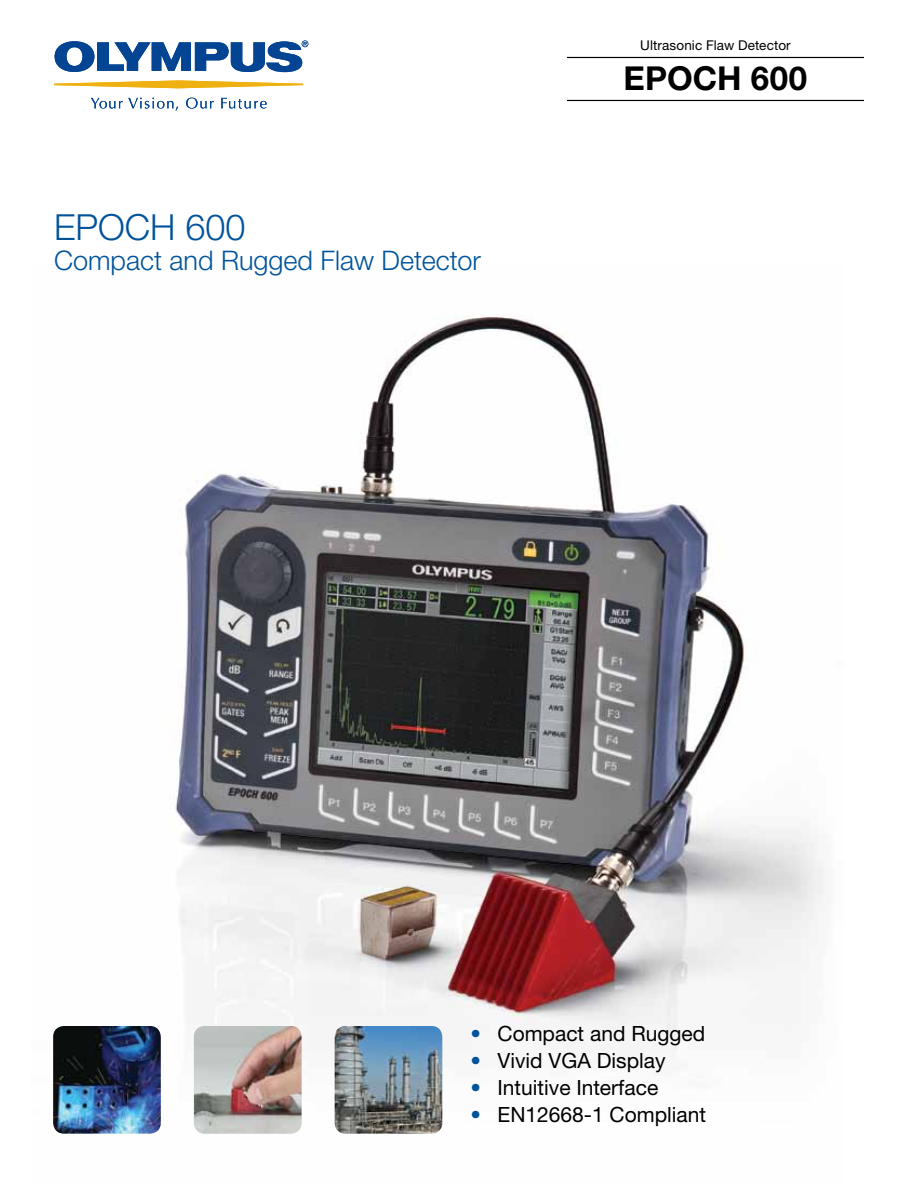
<style>
.page{position:relative;width:918px;height:1188px;background:#fff}
.page>*{position:absolute;margin:0;border:0;box-sizing:border-box;transform-origin:0 0}
.t1{font:300 36px "Helvetica Neue LTW1 G";color:#00539b}
.t2{font:700 33px "Helvetica Neue LTW1 G";color:#000}
.t3{font:300 27px "Helvetica Neue LTW1 G";color:#00539b}
.t4{font:21px "Helvetica Neue LTW1 G";color:#000}
.t5{font:13.5px "Helvetica Neue LTW1 G";letter-spacing:.01em;color:#000}
.s1{color:#00539b}
</style>
<div class="page">
<img style="left:175px;top:315px;width:650px;height:810px">
<hr style="left:567px;top:57px;width:297px;height:1px;background:#000">
<hr style="left:567px;top:100px;width:297px;height:1px;background:#000">
<img style="left:335px;top:1026px;width:107px;height:108px">
<img style="left:194px;top:1026px;width:108px;height:108px">
<img style="left:53px;top:1026px;width:108px;height:108px">
<svg style="left:54px;top:80px;width:249px;height:8px"></svg>
<svg style="left:91px;top:98px;width:87px;height:13px"></svg>
<svg style="left:186px;top:98px;width:28px;height:11px"></svg>
<svg style="left:221px;top:98px;width:46px;height:11px"></svg>
<svg style="left:55px;top:40px;width:253px;height:32px"></svg>
<h1 class="t1" style="left:54px;top:205px;width:193px">EPOCH 600</h1>
<p class="t3" style="left:54px;top:244px;width:428px">Compact and Rugged Flaw Detector</p>
<p class="t5" style="left:640px;top:37px;width:152px">Ultrasonic Flaw Detector</p>
<h2 class="t2" style="left:624px;top:58px;width:185px">EPOCH 600</h2>
<p class="t4" style="left:471px;top:1021px;width:236px"><span class="s1">•</span> Compact and Rugged</p>
<p class="t4" style="left:471px;top:1048px;width:197px"><span class="s1">•</span> Vivid VGA Display</p>
<p class="t4" style="left:471px;top:1075px;width:189px"><span class="s1">•</span> Intuitive Interface</p>
<p class="t4" style="left:471px;top:1102px;width:237px"><span class="s1">•</span> EN12668-1 Compliant</p>
</div>
